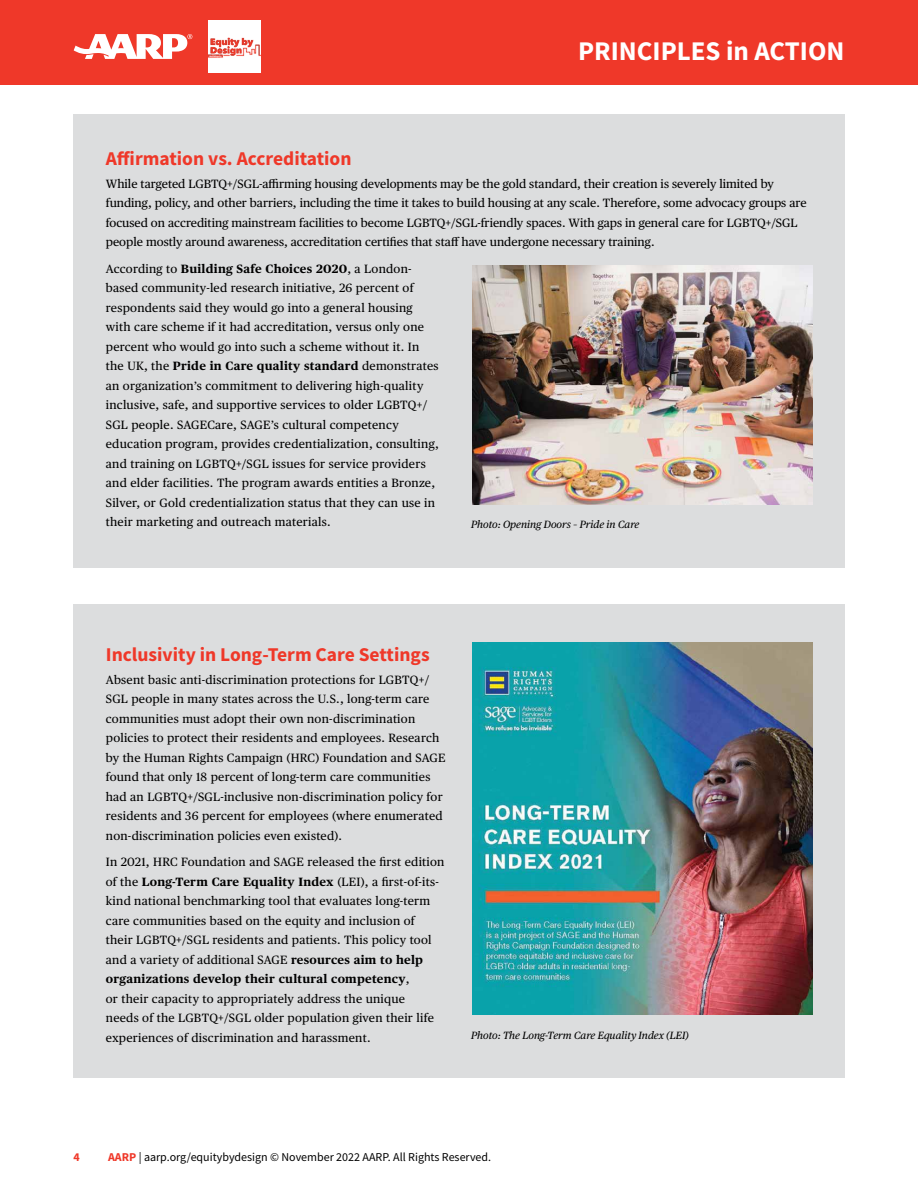
<style>
.page{position:relative;width:918px;height:1188px;background:#fff}
.page>*{position:absolute;margin:0;border:0;box-sizing:border-box;transform-origin:0 0}
.t1{font:700 27px "Source Sans Pro";color:#fff}
.t2{font:700 19.5px "Source Sans Pro";color:#ef3829}
.t3{font:12px/19.5px "Publico Text";letter-spacing:.02em;color:#000}
.t4{font:12px/19.5px "Publico Text";color:#000}
.t5{font:12px "Source Sans Pro";color:#000}
.t6{font:700 12px "Source Sans Pro";color:#ef3829}
.t7{font:italic 10.5px "Publico Text";color:#000}
.s1{font-weight:700}
.s2{font-weight:700;color:#ef3829}
</style>
<div class="page">
<div style="left:0;top:0;width:918px;height:85px;background:#ef3829"></div>
<svg style="left:74px;top:34px;width:118px;height:25px"></svg>
<img style="left:209px;top:21px;width:52px;height:51px">
<div style="left:73px;top:115px;width:772px;height:453px;background:#dcddde"></div>
<div style="left:73px;top:605px;width:772px;height:473px;background:#dcddde"></div>
<img style="left:472px;top:266px;width:340px;height:238px">
<img style="left:472px;top:643px;width:340px;height:371px">
<h1 class="t1" style="left:578px;top:33px;width:268px">PRINCIPLES in ACTION</h1>
<h2 class="t2" style="left:106px;top:145px;width:247px">Affirmation vs. Accreditation</h2>
<p class="t4" style="left:106px;top:173px;width:702px">While targeted LGBTQ+/SGL-affirming housing developments may be the gold standard, their creation is severely limited by funding, policy, and other barriers, including the time it takes to build housing at any scale. Therefore, some advocacy groups are focused on accrediting mainstream facilities to become LGBTQ+/SGL-friendly spaces. With gaps in general care for LGBTQ+/SGL people mostly around awareness, accreditation certifies that staff have undergone necessary training.</p>
<p class="t3" style="left:106px;top:258px;width:334px">According to <span class="s1">Building Safe Choices 2020</span>, a London&shy;based community-led research initiative, 26 percent of respondents said they would go into a general housing with care scheme if it had accreditation, versus only one percent who would go into such a scheme without it. In the UK, the <span class="s1">Pride in Care quality standard</span> demonstrates an organization’s commitment to delivering high-quality inclusive, safe, and supportive services to older LGBTQ+/ SGL people. SAGECare, SAGE’s cultural competency education program, provides credentialization, consulting, and training on LGBTQ+/SGL issues for service providers and elder facilities. The program awards entities a Bronze, Silver, or Gold credentialization status that they can use in their marketing and outreach materials.</p>
<p class="t7" style="left:471px;top:516px;width:170px">Photo: Opening Doors – Pride in Care</p>
<h2 class="t2" style="left:106px;top:641px;width:325px">Inclusivity in Long-Term Care Settings</h2>
<p class="t3" style="left:106px;top:669px;width:341px">Absent basic anti-discrimination protections for LGBTQ+/ SGL people in many states across the U.S., long-term care communities must adopt their own non-discrimination policies to protect their residents and employees. Research by the Human Rights Campaign (HRC) Foundation and SAGE found that only 18 percent of long-term care communities had an LGBTQ+/SGL-inclusive non-discrimination policy for residents and 36 percent for employees (where enumerated non-discrimination policies even existed).</p>
<p class="t3" style="left:106px;top:851px;width:340px">In 2021, HRC Foundation and SAGE released the first edition of the <span class="s1">Long-Term Care Equality Index</span> (LEI), a first-of-its&shy;kind national benchmarking tool that evaluates long-term care communities based on the equity and inclusion of their LGBTQ+/SGL residents and patients. This policy tool and a variety of additional SAGE <span class="s1">resources aim to help organizations develop their cultural competency</span>,<br>or their capacity to appropriately address the unique<br>needs of the LGBTQ+/SGL older population given their life experiences of discrimination and harassment.</p>
<p class="t7" style="left:471px;top:1028px;width:219px">Photo: The Long-Term Care Equality Index (LEI)</p>
<p class="t6" style="left:74px;top:1149px;width:8px">4</p>
<p class="t5" style="left:108px;top:1150px;width:385px"><span class="s2">AARP</span> | aarp.org/equitybydesign © November 2022 AARP. All Rights Reserved.</p>
</div>
